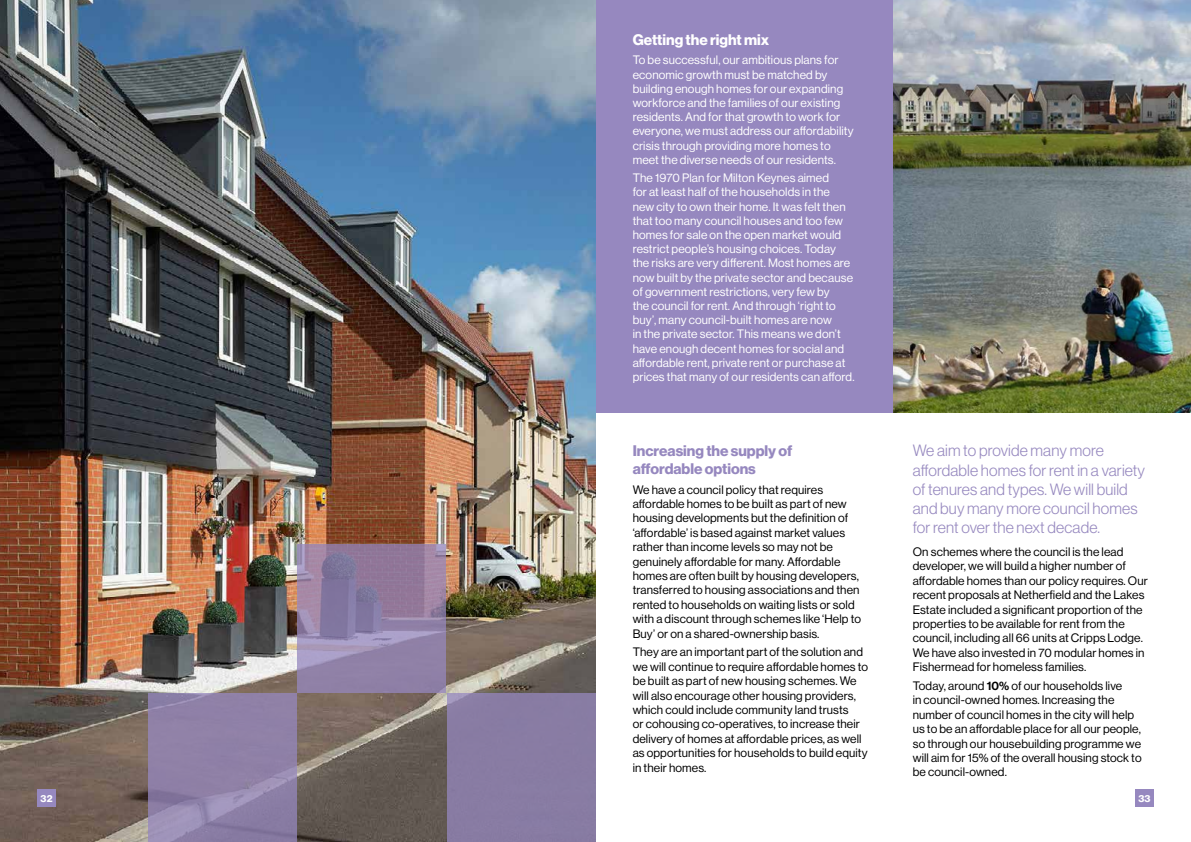
<style>
.page{position:relative;width:1191px;height:842px;background:#fff}
.page>*{position:absolute;margin:0;border:0;box-sizing:border-box;transform-origin:0 0}
.t1{font:16px/19.2px "N Haas Grotesk DS Pro 45 Lt";letter-spacing:.01em;color:#9688bf}
.t2{font:15px/18px "N Haas Grotesk DS Pro 75 Bd";color:#9688bf}
.t3{font:15px "N Haas Grotesk DS Pro 75 Bd";color:#fff}
.t4{font:12px/14.4px "N Haas Grotesk DS Pro 55 Rg";letter-spacing:.01em;color:#000}
.t5{font:12px/14.2px "N Haas Grotesk DS Pro 55 Rg";letter-spacing:.01em;color:#fff}
.t6{font:10px "N Haas Grotesk DS Pro 75 Bd";color:#fff}
.s1{font-family:"N Haas Grotesk DS Pro 65 Md"}
</style>
<div class="page">
<div style="left:595px;top:0;width:298px;height:412px;background:#9688bf"></div>
<img style="left:893px;top:0;width:298px;height:412px">
<img style="left:0;top:0;width:595px;height:842px">
<div style="left:446px;top:693px;width:149px;height:149px;background:#887ca3"></div>
<svg style="left:148px;top:693px;width:149px;height:149px;background:#8f81a8"></svg>
<svg style="left:297px;top:544px;width:149px;height:148px;background:#9281a5"></svg>
<div style="left:37px;top:789px;width:19px;height:18px;background:#9688bf"></div>
<div style="left:1135px;top:789px;width:18px;height:18px;background:#9688bf"></div>
<p class="t3" style="left:632px;top:30px;width:138px">Getting the right mix</p>
<p class="t5" style="left:632px;top:53px;width:222px">To be successful, our ambitious plans for economic growth must be matched by building enough homes for our expanding workforce and the families of our existing residents. And for that growth to work for everyone, we must address our affordability crisis through providing more homes to meet the diverse needs of our residents.</p>
<p class="t5" style="left:632px;top:171px;width:223px">The 1970 Plan for Milton Keynes aimed<br>for at least half of the households in the<br>new city to own their home. It was felt then that too many council houses and too few homes for sale on the open market would restrict people’s housing choices. Today the risks are very different. Most homes are now built by the private sector and because of government restrictions, very few by<br>the council for rent. And through ‘right to buy’, many council-built homes are now<br>in the private sector. This means we don’t have enough decent homes for social and affordable rent, private rent or purchase at prices that many of our residents can afford.</p>
<p class="t2" style="left:632px;top:442px;width:161px">Increasing the supply of affordable options</p>
<p class="t4" style="left:632px;top:482px;width:230px">We have a council policy that requires affordable homes to be built as part of new housing developments but the definition of ‘affordable’ is based against market values rather than income levels so may not be genuinely affordable for many. Affordable homes are often built by housing developers, transferred to housing associations and then rented to households on waiting lists or sold with a discount through schemes like ‘Help to Buy’ or on a shared-ownership basis.</p>
<p class="t4" style="left:632px;top:645px;width:237px">They are an important part of the solution and we will continue to require affordable homes to be built as part of new housing schemes. We will also encourage other housing providers, which could include community land trusts<br>or cohousing co-operatives, to increase their delivery of homes at affordable prices, as well as opportunities for households to build equity in their homes.</p>
<h1 class="t1" style="left:912px;top:441px;width:234px">We aim to provide many more affordable homes for rent in a variety of tenures and types. We will build and buy many more council homes for rent over the next decade.</h1>
<p class="t4" style="left:912px;top:545px;width:237px">On schemes where the council is the lead developer, we will build a higher number of affordable homes than our policy requires. Our recent proposals at Netherfield and the Lakes Estate included a significant proportion of the properties to be available for rent from the council, including all 66 units at Cripps Lodge.<br>We have also invested in 70 modular homes in Fishermead for homeless families.</p>
<p class="t4" style="left:912px;top:679px;width:230px">Today, around <span class="s1">10%</span> of our households live<br>in council-owned homes. Increasing the number of council homes in the city will help us to be an affordable place for all our people, so through our housebuilding programme we will aim for 15% of the overall housing stock to be council-owned.</p>
<p class="t6" style="left:41px;top:793px;width:13px">32</p>
<p class="t6" style="left:1138px;top:793px;width:14px">33</p>
</div>
